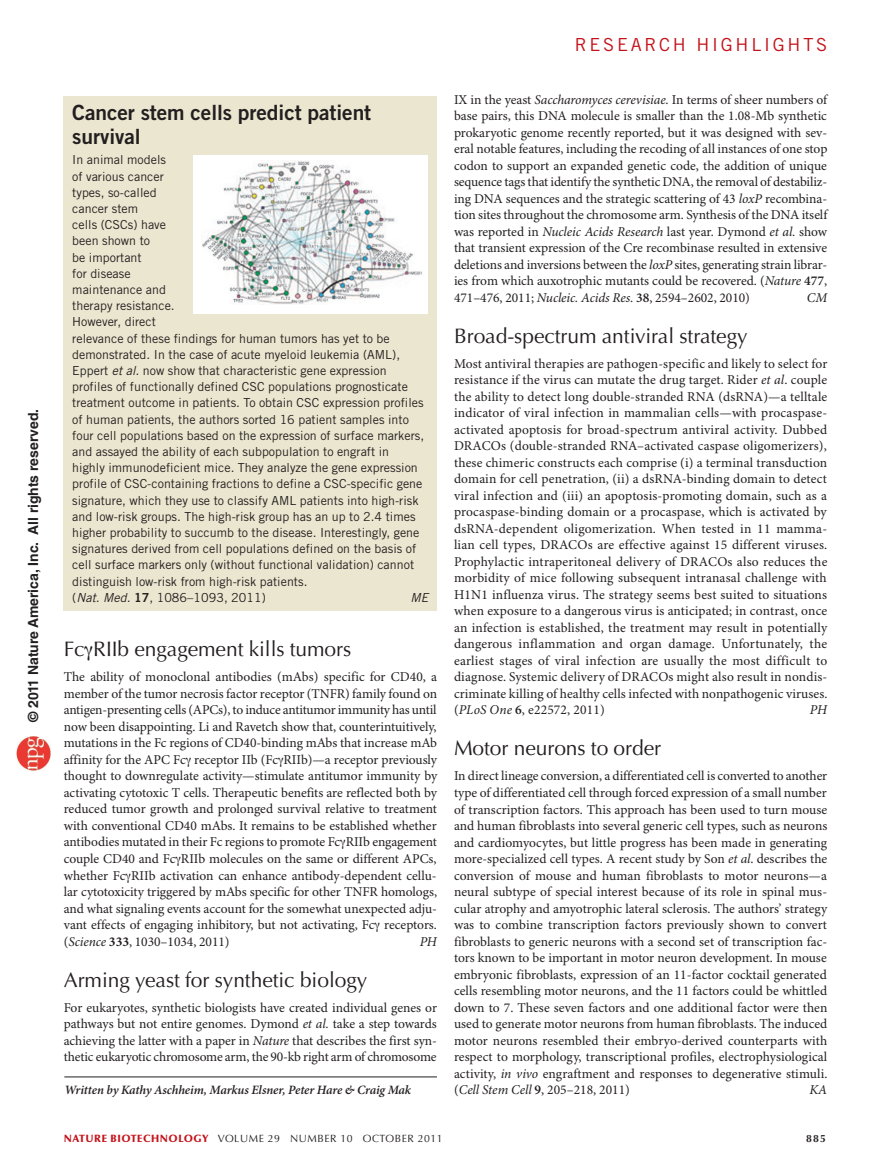
<style>
.page{position:relative;width:891px;height:1175px;background:#fff}
.page>*{position:absolute;margin:0;border:0;box-sizing:border-box;transform-origin:0 0}
.t1{font:21px "Optima LT Std";letter-spacing:-.005em;color:#231f20}
.t2{font:21px/24px "Trade Gothic LT Std Bd 2";letter-spacing:-.005em;color:#231f20}
.t3{font:18px "Trade Gothic LT Std";letter-spacing:.15em;color:#c4121a}
.t4{font:700 13.95px "Helvetica LT Std";color:#231f20}
.t5{font:13.5px/16.5px "Minion Pro";letter-spacing:-.005em;color:#231f20;text-align:justify}
.t6{font:italic 13.5px "Minion Pro";color:#231f20}
.t7{font:italic 600 12.75px "Minion Pro";letter-spacing:-.01em;color:#231f20}
.t8{font:12.45px/16.2px "Trade Gothic LT Std";color:#231f20}
.t9{font:italic 12.45px "Trade Gothic LT Std";color:#231f20}
.t10{font:10.5px "Optima LT Std";letter-spacing:.05em;color:#231f20}
.t11{font:700 10.5px "Optima LT Std";color:#231f20}
.s1{font-style:italic}
.s2{font-family:"Trade Gothic LT Std Bd 2"}
.s3{font-weight:700}
.s4{font-weight:600}
.s5{font-weight:900;color:#c4121a}
</style>
<div class="page">
<div style="left:64px;top:96px;width:373px;height:514px;background:#ebe6cf"></div>
<div style="left:194px;top:155px;width:234px;height:158px;background:#fff"></div>
<img style="left:202px;top:161px;width:220px;height:143px">
<hr style="left:64px;top:1076px;width:373px;height:1px;background:#231f20">
<img style="left:17px;top:736px;width:33px;height:34px">
<p class="t4" style="left:25px;top:722px;width:315px;rotate:-90deg">© 2011 Nature America, Inc. All rights reserved.</p>
<h2 class="t3" style="left:575px;top:34px;width:29px">resea</h2>
<h2 class="t3" style="left:645px;top:34px;width:28px">rch</h2>
<h2 class="t3" style="left:696px;top:34px;width:51px">highli</h2>
<h2 class="t3" style="left:773px;top:34px;width:28px">ghts</h2>
<h1 class="t2" style="left:72px;top:100px;width:300px">Cancer stem cells predict patient survival</h1>
<p class="t8" style="left:72px;top:152px;width:353px">In animal models<br>of various cancer<br>types, so-called<br>cancer stem<br>cells (CSCs) have<br>been shown to<br>be important<br>for disease<br>maintenance and<br>therapy resistance.<br>However, direct<br>relevance of these findings for human tumors has yet to be demonstrated. In the case of acute myeloid leukemia (AML), Eppert <span class="s1">et al.</span> now show that characteristic gene expression profiles of functionally defined CSC populations prognosticate treatment outcome in patients. To obtain CSC expression profiles of human patients, the authors sorted 16 patient samples into four cell populations based on the expression of surface markers, and assayed the ability of each subpopulation to engraft in highly immunodeficient mice. They analyze the gene expression profile of CSC-containing fractions to define a CSC-specific gene signature, which they use to classify AML patients into high-risk and low-risk groups. The high-risk group has an up to 2.4 times higher probability to succumb to the disease. Interestingly, gene signatures derived from cell populations defined on the basis of cell surface markers only (without functional validation) cannot distinguish low-risk from high-risk patients.<br>(<span class="s1">Nat. Med.</span> <span class="s2">17</span>, 1086–1093, 2011)</p>
<p class="t9" style="left:410px;top:590px;width:20px">ME</p>
<h1 class="t1" style="left:64px;top:636px;width:289px">Fc RIIb engagement kills tumors</h1>
<p class="t5" style="left:64px;top:669px;width:375px">The ability of monoclonal antibodies (mAbs) specific for CD40, a member of the tumor necrosis factor receptor (TNFR) family found on antigen-presenting cells (APCs), to induce antitumor immunity has until now been disappointing. Li and Ravetch show that, counterintuitively, mutations in the Fc regions of CD40-binding mAbs that increase mAb affinity for the APC Fc receptor IIb (Fc RIIb)—a receptor previously thought to downregulate activity—stimulate antitumor immunity by activating cytotoxic T cells. Therapeutic benefits are reflected both by reduced tumor growth and prolonged survival relative to treatment with conventional CD40 mAbs. It remains to be established whether antibodies mutated in their Fc regions to promote Fc RIIb engagement couple CD40 and Fc RIIb molecules on the same or different APCs, whether Fc RIIb activation can enhance antibody-dependent cellu&shy;lar cytotoxicity triggered by mAbs specific for other TNFR homologs, and what signaling events account for the somewhat unexpected adju&shy;vant effects of engaging inhibitory, but not activating, Fc receptors. (<span class="s1">Science</span> <span class="s3">333</span>, 1030–1034, 2011)</p>
<p class="t6" style="left:420px;top:933px;width:19px">PH</p>
<h1 class="t1" style="left:64px;top:967px;width:305px">Arming yeast for synthetic biology</h1>
<p class="t5" style="left:64px;top:999px;width:375px">For eukaryotes, synthetic biologists have created individual genes or pathways but not entire genomes. Dymond <span class="s1">et al.</span> take a step towards achieving the latter with a paper in <span class="s1">Nature</span> that describes the first syn&shy;thetic eukaryotic chromosome arm, the 90-kb right arm of chromosome</p>
<p class="t7" style="left:64px;top:1082px;width:348px">Written by Kathy Aschheim, Markus Elsner, Peter Hare &amp; Craig Mak</p>
<p class="t5" style="left:454px;top:92px;width:375px">IX in the yeast <span class="s1">Saccharomyces cerevisiae</span>. In terms of sheer numbers of base pairs, this DNA molecule is smaller than the 1.08-Mb synthetic prokaryotic genome recently reported, but it was designed with sev&shy;eral notable features, including the recoding of all instances of one stop codon to support an expanded genetic code, the addition of unique sequence tags that identify the synthetic DNA, the removal of destabiliz&shy;ing DNA sequences and the strategic scattering of 43 <span class="s1">loxP</span> recombina&shy;tion sites throughout the chromosome arm. Synthesis of the DNA itself was reported in <span class="s1">Nucleic Acids Research</span> last year. Dymond <span class="s1">et al.</span> show that transient expression of the Cre recombinase resulted in extensive deletions and inversions between the <span class="s1">loxP</span> sites, generating strain librar&shy;ies from which auxotrophic mutants could be recovered. (<span class="s1">Nature</span> <span class="s4">477</span>, 471–476, 2011; <span class="s1">Nucleic. Acids Res.</span> <span class="s4">38</span>, 2594–2602, 2010)</p>
<p class="t6" style="left:807px;top:289px;width:22px">CM</p>
<h1 class="t1" style="left:454px;top:323px;width:295px">B road-spectrum antiviral strategy</h1>
<p class="t5" style="left:454px;top:356px;width:375px">Most antiviral therapies are pathogen-specific and likely to select for resistance if the virus can mutate the drug target. Rider <span class="s1">et al</span>. couple the ability to detect long double-stranded RNA (dsRNA)—a telltale indicator of viral infection in mammalian cells—with procaspase&shy;activated apoptosis for broad-spectrum antiviral activity. Dubbed DRACOs (double-stranded RNA–activated caspase oligomerizers), these chimeric constructs each comprise (i) a terminal transduction domain for cell penetration, (ii) a dsRNA-binding domain to detect viral infection and (iii) an apoptosis-promoting domain, such as a procaspase-binding domain or a procaspase, which is activated by dsRNA-dependent oligomerization. When tested in 11 mamma&shy;lian cell types, DRACOs are effective against 15 different viruses.<br>Prophylactic intraperitoneal delivery of DRACOs also reduces the morbidity of mice following subsequent intranasal challenge with H1N1 influenza virus. The strategy seems best suited to situations when exposure to a dangerous virus is anticipated; in contrast, once an infection is established, the treatment may result in potentially dangerous inflammation and organ damage. Unfortunately, the earliest stages of viral infection are usually the most difficult to diagnose. Systemic delivery of DRACOs might also result in nondis&shy;criminate killing of healthy cells infected with nonpathogenic viruses. (<span class="s1">PLoS One</span> <span class="s4">6</span>, e22572, 2011)</p>
<p class="t6" style="left:810px;top:702px;width:19px">PH</p>
<h1 class="t1" style="left:454px;top:736px;width:209px">Motor neurons to order</h1>
<p class="t5" style="left:454px;top:768px;width:375px">In direct lineage conversion, a differentiated cell is converted to another type of differentiated cell through forced expression of a small number of transcription factors. This approach has been used to turn mouse and human fibroblasts into several generic cell types, such as neurons and cardiomyocytes, but little progress has been made in generating more-specialized cell types. A recent study by Son <span class="s1">et al</span>. describes the conversion of mouse and human fibroblasts to motor neurons—a neural subtype of special interest because of its role in spinal mus&shy;cular atrophy and amyotrophic lateral sclerosis. The authors’ strategy was to combine transcription factors previously shown to convert fibroblasts to generic neurons with a second set of transcription fac&shy;tors known to be important in motor neuron development. In mouse embryonic fibroblasts, expression of an 11-factor cocktail generated cells resembling motor neurons, and the 11 factors could be whittled down to 7. These seven factors and one additional factor were then used to generate motor neurons from human fibroblasts. The induced motor neurons resembled their embryo-derived counterparts with respect to morphology, transcriptional profiles, electrophysiological activity, <span class="s1">in vivo</span> engraftment and responses to degenerative stimuli. (<span class="s1">Cell Stem Cell</span> <span class="s4">9</span>, 205–218, 2011)</p>
<p class="t6" style="left:809px;top:1081px;width:19px">KA</p>
<p class="t10" style="left:64px;top:1132px;width:330px"><span class="s5">NATURE BIOTECHNOLOGY</span> volume 29 number 10 OCTOBER</p>
<p class="t10" style="left:418px;top:1132px;width:26px">2011</p>
<p class="t11" style="left:806px;top:1132px;width:21px">885</p>
</div>
